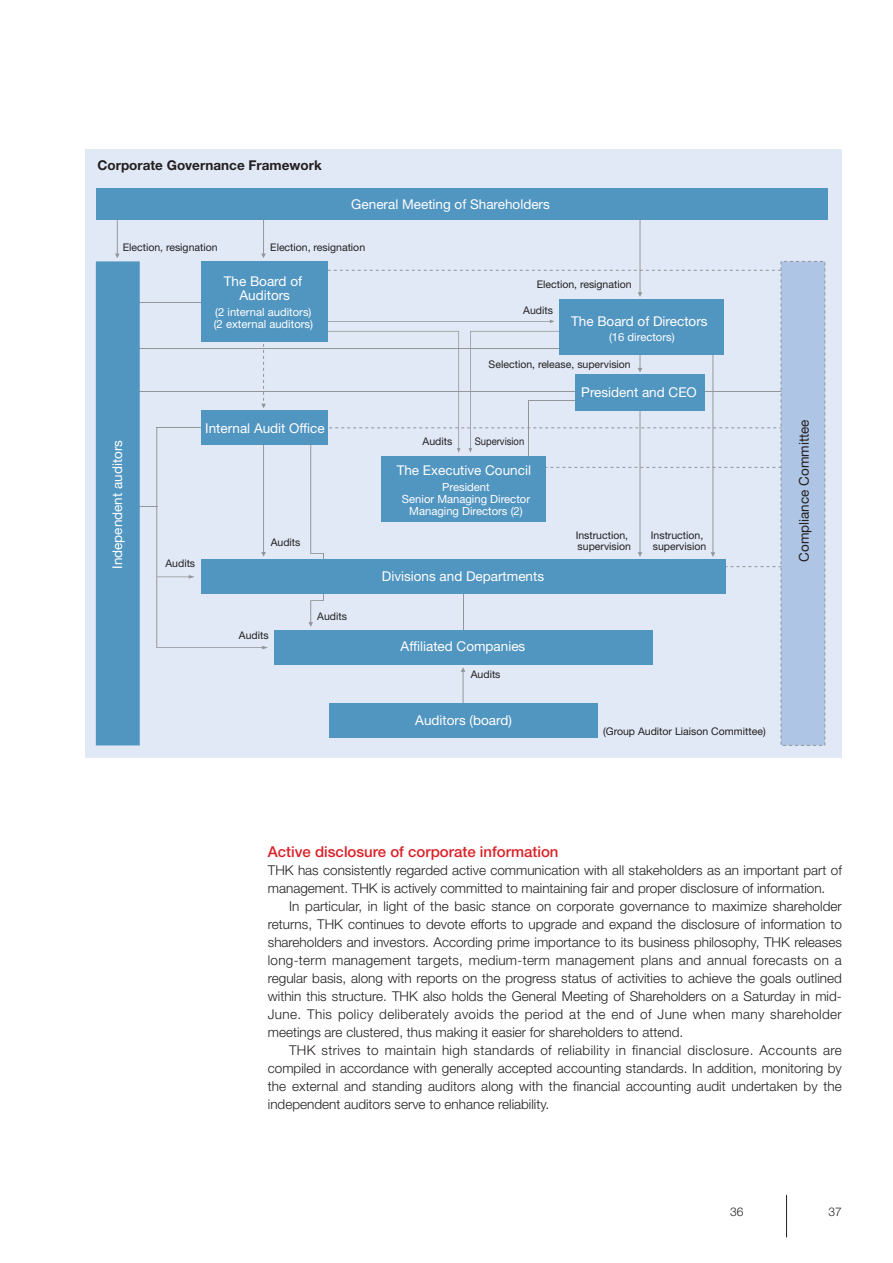
<style>
.page{position:relative;width:893px;height:1263px;background:#fff}
.page>*{position:absolute;margin:0;border:0;box-sizing:border-box;transform-origin:0 0}
.t1{font:500 15px "Helvetica Neue";color:#db2128}
.t2{font:300 13.5px/18px "Helvetica Neue";color:#231f20;text-align:justify}
.t3{font:13.5px/14.2px "Helvetica Neue";color:#fff;text-align:center}
.t4{font:700 13.5px "Helvetica Neue";color:#231f20}
.t5{font:13.5px "Helvetica Neue";color:#231f20}
.t6{font:300 12px "Helvetica Neue";color:#231f20}
.t7{font:11.25px/12px "Helvetica Neue";color:#fff}
.t8{font:10.5px/11.2px "Helvetica Neue";color:#231f20}
.t9{font:10.5px "Helvetica Neue";color:#231f20;scale:.9 1}
</style>
<div class="page">
<hr style="left:786px;top:1195px;width:1px;height:42px;background:#231f20">
<div style="left:85px;top:150px;width:757px;height:608px;background:#e1e9f6"></div>
<svg style="left:115px;top:220px;width:5px;height:38px"></svg>
<svg style="left:261px;top:220px;width:5px;height:38px"></svg>
<hr style="left:138px;top:302px;width:64px;height:1px;background:#939598">
<hr style="left:138px;top:348px;width:422px;height:1px;background:#939598">
<svg style="left:156px;top:427px;width:112px;height:222px"></svg>
<hr style="left:117px;top:506px;width:41px;height:1px;background:#939598">
<hr style="left:129px;top:391px;width:683px;height:1px;background:#939598">
<svg style="left:328px;top:220px;width:452px;height:77px"></svg>
<svg style="left:299px;top:319px;width:481px;height:308px"></svg>
<svg style="left:261px;top:343px;width:5px;height:65px"></svg>
<hr style="left:463px;top:568px;width:1px;height:85px;background:#939598">
<hr style="left:528px;top:401px;width:1px;height:56px;background:#939598">
<svg style="left:461px;top:667px;width:4px;height:37px"></svg>
<div style="left:96px;top:188px;width:731px;height:32px;background:#5195c1"></div>
<div style="left:202px;top:261px;width:126px;height:81px;background:#5195c1"></div>
<div style="left:559px;top:300px;width:165px;height:55px;background:#5195c1"></div>
<div style="left:202px;top:411px;width:126px;height:34px;background:#5195c1"></div>
<div style="left:575px;top:374px;width:129px;height:36px;background:#5195c1"></div>
<div style="left:382px;top:456px;width:164px;height:65px;background:#5195c1"></div>
<div style="left:201px;top:560px;width:524px;height:34px;background:#5195c1"></div>
<div style="left:96px;top:261px;width:44px;height:484px;background:#5195c1"></div>
<div style="left:274px;top:631px;width:378px;height:34px;background:#5195c1"></div>
<div style="left:329px;top:704px;width:268px;height:34px;background:#5195c1"></div>
<div style="left:781px;top:261px;width:44px;height:484px;background:#aec5e5"></div>
<div style="left:780px;top:261px;width:45px;height:485px;border:1px dashed #939598"></div>
<p class="t4" style="left:97px;top:160px;width:226px">Corporate Governance Framework</p>
<p class="t3" style="left:351px;top:198px;width:200px">General Meeting of Shareholders</p>
<p class="t8" style="left:123px;top:243px;width:96px">Election, resignation</p>
<p class="t8" style="left:270px;top:242px;width:96px">Election, resignation</p>
<p class="t3" style="left:224px;top:275px;width:80px">The Board of<br>Auditors</p>
<p class="t7" style="left:214px;top:307px;width:101px">(2 internal auditors) (2 external auditors)</p>
<p class="t3" style="left:571px;top:316px;width:138px">The Board of Directors</p>
<p class="t7" style="left:609px;top:332px;width:67px">(16 directors)</p>
<p class="t8" style="left:537px;top:280px;width:96px">Election, resignation</p>
<p class="t8" style="left:523px;top:306px;width:31px">Audits</p>
<p class="t8" style="left:489px;top:360px;width:144px">Selection, release, supervision</p>
<p class="t3" style="left:112px;top:569px;width:130px;rotate:-90deg">Independent auditors</p>
<p class="t3" style="left:205px;top:422px;width:121px">Internal Audit Office</p>
<p class="t8" style="left:165px;top:559px;width:31px">Audits</p>
<p class="t8" style="left:271px;top:538px;width:31px">Audits</p>
<p class="t8" style="left:239px;top:631px;width:31px">Audits</p>
<p class="t8" style="left:317px;top:612px;width:31px">Audits</p>
<p class="t8" style="left:422px;top:437px;width:31px">Audits</p>
<p class="t9" style="left:475px;top:438px;width:57px">Supervision</p>
<p class="t3" style="left:397px;top:465px;width:136px">The Executive Council</p>
<p class="t7" style="left:402px;top:482px;width:130px;text-align:center">President<br>Senior Managing Director<br>Managing Directors (2)</p>
<p class="t3" style="left:382px;top:570px;width:164px">Divisions and Departments</p>
<p class="t3" style="left:401px;top:640px;width:126px">Affiliated Companies</p>
<p class="t8" style="left:471px;top:670px;width:31px">Audits</p>
<p class="t3" style="left:415px;top:715px;width:98px">Auditors (board)</p>
<p class="t3" style="left:581px;top:386px;width:117px">President and CEO</p>
<p class="t8" style="left:576px;top:530px;width:57px">Instruction, supervision</p>
<p class="t8" style="left:651px;top:530px;width:57px">Instruction, supervision</p>
<p class="t8" style="left:603px;top:726px;width:164px">(Group Auditor Liaison Committee)</p>
<p class="t5" style="left:799px;top:562px;width:144px;rotate:-90deg">Compliance Committee</p>
<p class="t1" style="left:268px;top:846px;width:292px">Active disclosure of corporate information</p>
<p class="t2" style="left:268px;top:862px;width:575px">THK has consistently regarded active communication with all stakeholders as an important part of management. THK is actively committed to maintaining fair and proper disclosure of information.</p>
<p class="t2" style="left:268px;top:898px;width:575px;text-indent:21px">In particular, in light of the basic stance on corporate governance to maximize shareholder returns, THK continues to devote efforts to upgrade and expand the disclosure of information to shareholders and investors. According prime importance to its business philosophy, THK releases long-term management targets, medium-term management plans and annual forecasts on a regular basis, along with reports on the progress status of activities to achieve the goals outlined within this structure. THK also holds the General Meeting of Shareholders on a Saturday in mid-June. This policy deliberately avoids the period at the end of June when many shareholder meetings are clustered, thus making it easier for shareholders to attend.</p>
<p class="t2" style="left:268px;top:1042px;width:575px;text-indent:21px">THK strives to maintain high standards of reliability in financial disclosure. Accounts are compiled in accordance with generally accepted accounting standards. In addition, monitoring by the external and standing auditors along with the financial accounting audit undertaken by the independent auditors serve to enhance reliability.</p>
<p class="t6" style="left:730px;top:1208px;width:15px">36</p>
<p class="t6" style="left:828px;top:1208px;width:15px">37</p>
</div>
